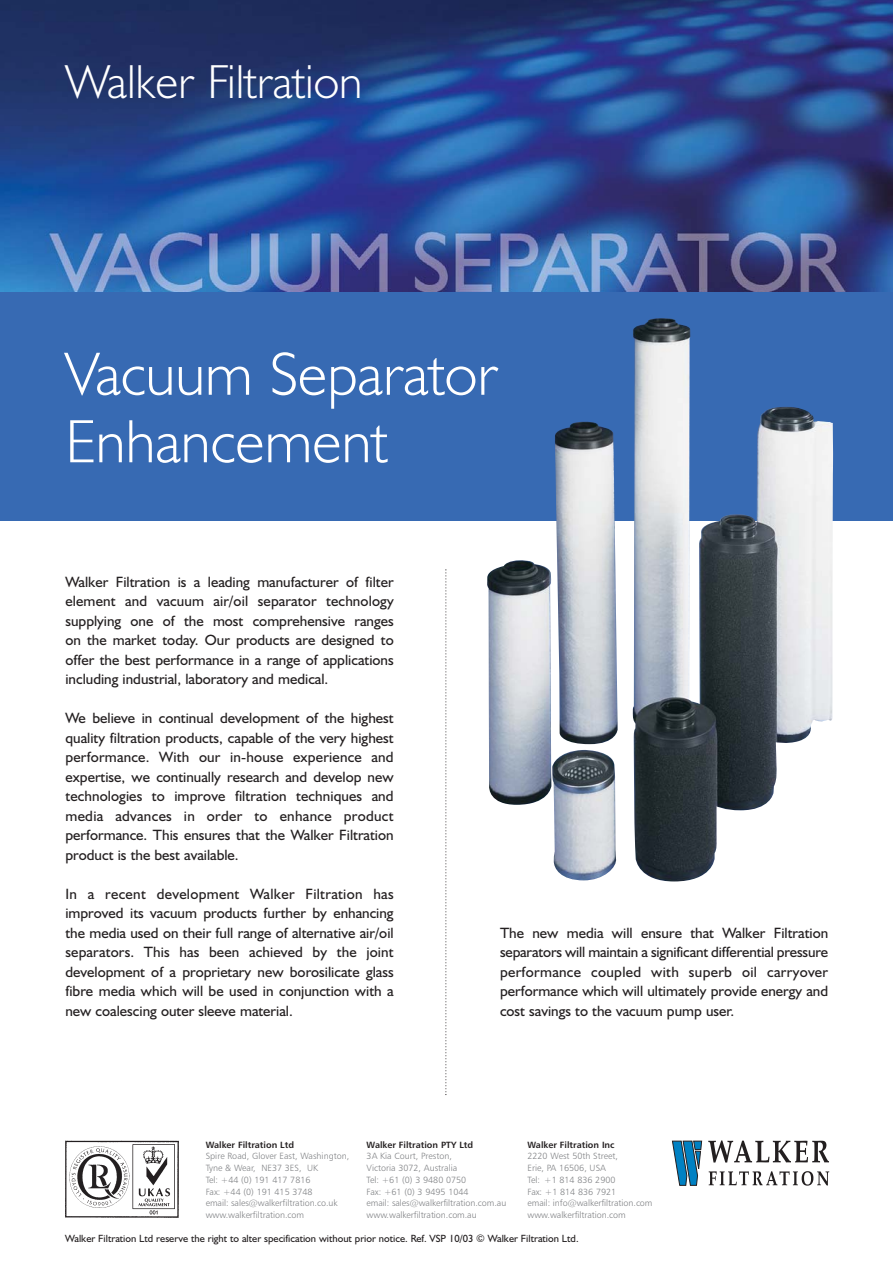
<style>
.page{position:relative;width:893px;height:1263px;background:#fff}
.page>*{position:absolute;margin:0;border:0;box-sizing:border-box;transform-origin:0 0}
.t1{font:300 61.5px/67.5px "Humanist 521 BT";color:#fff}
.t2{font:300 48px "Humanist 521 BT";color:#fff}
.t3{font:15px/19.5px "Humanist 521 BT";color:#231f20;text-align:justify}
.t4{font:10.5px "Humanist 521 BT";color:#231f20}
.t5{font:9px/11.7px "Humanist 777 BT Light B";letter-spacing:-.005em;color:#808285}
.t6{font:9px "Humanist 777 BT Bold B";color:#231f20}
</style>
<div class="page">
<div style="left:0;top:291px;width:892px;height:230px;background:#376ab3"></div>
<img style="left:0;top:0;width:892px;height:292px">
<svg style="left:672px;top:1141px;width:30px;height:45px"></svg>
<svg style="left:708px;top:1141px;width:121px;height:22px"></svg>
<svg style="left:708px;top:1171px;width:121px;height:15px"></svg>
<img style="left:65px;top:1140px;width:114px;height:78px">
<img style="left:487px;top:318px;width:346px;height:563px">
<svg style="left:445px;top:569px;width:1px;height:526px"></svg>
<h2 class="t2" style="left:65px;top:65px;width:298px">Walker Filtration</h2>
<h1 class="t1" style="left:65px;top:347px;width:434px">Vacuum Separator<br>Enhancement</h1>
<p class="t3" style="left:65px;top:574px;width:330px">Walker Filtration is a leading manufacturer of filter element and vacuum air/oil separator technology supplying one of the most comprehensive ranges on the market today. Our products are designed to offer the best performance in a range of applications including industrial, laboratory and medical.</p>
<p class="t3" style="left:65px;top:710px;width:330px">We believe in continual development of the highest quality filtration products, capable of the very highest performance. With our in-house experience and expertise, we continually research and develop new technologies to improve filtration techniques and media advances in order to enhance product performance. This ensures that the Walker Filtration product is the best available.</p>
<p class="t3" style="left:65px;top:886px;width:330px">In a recent development Walker Filtration has improved its vacuum products further by enhancing the media used on their full range of alternative air/oil separators. This has been achieved by the joint development of a proprietary new borosilicate glass fibre media which will be used in conjunction with a new coalescing outer sleeve material.</p>
<p class="t3" style="left:500px;top:925px;width:330px">The new media will ensure that Walker Filtration separators will maintain a significant differential pressure performance coupled with superb oil carryover performance which will ultimately provide energy and cost savings to the vacuum pump user.</p>
<p class="t6" style="left:527px;top:1141px;width:89px">Walker Filtration Inc</p>
<p class="t5" style="left:527px;top:1151px;width:126px">2220 West 50th Street,<br>Erie, PA 16506, USA<br>Tel: +1 814 836 2900<br>Fax: +1 814 836 7921<br>email: info@walkerfiltration.com www.walkerfiltration.com</p>
<p class="t4" style="left:65px;top:1235px;width:515px">Walker Filtration Ltd reserve the right to alter specification without prior notice. Ref. VSP 10/03 © Walker Filtration Ltd.</p>
<p class="t6" style="left:206px;top:1141px;width:90px">Walker Filtration Ltd</p>
<p class="t5" style="left:206px;top:1151px;width:145px">Spire Road, Glover East, Washington,<br>Tyne &amp; Wear, NE37 3ES, UK<br>Tel: +44 (0) 191 417 7816<br>Fax: +44 (0) 191 415 3748<br>email: sales@walkerfiltration.co.uk www.walkerfiltration.com</p>
<p class="t6" style="left:366px;top:1141px;width:108px">Walker Filtration PTY Ltd</p>
<p class="t5" style="left:366px;top:1151px;width:141px">3A Kia Court, Preston,<br>Victoria 3072, Australia<br>Tel: +61 (0) 3 9480 0750<br>Fax: +61 (0) 3 9495 1044<br>email: sales@walkerfiltration.com.au www.walkerfiltration.com.au</p>
</div>
